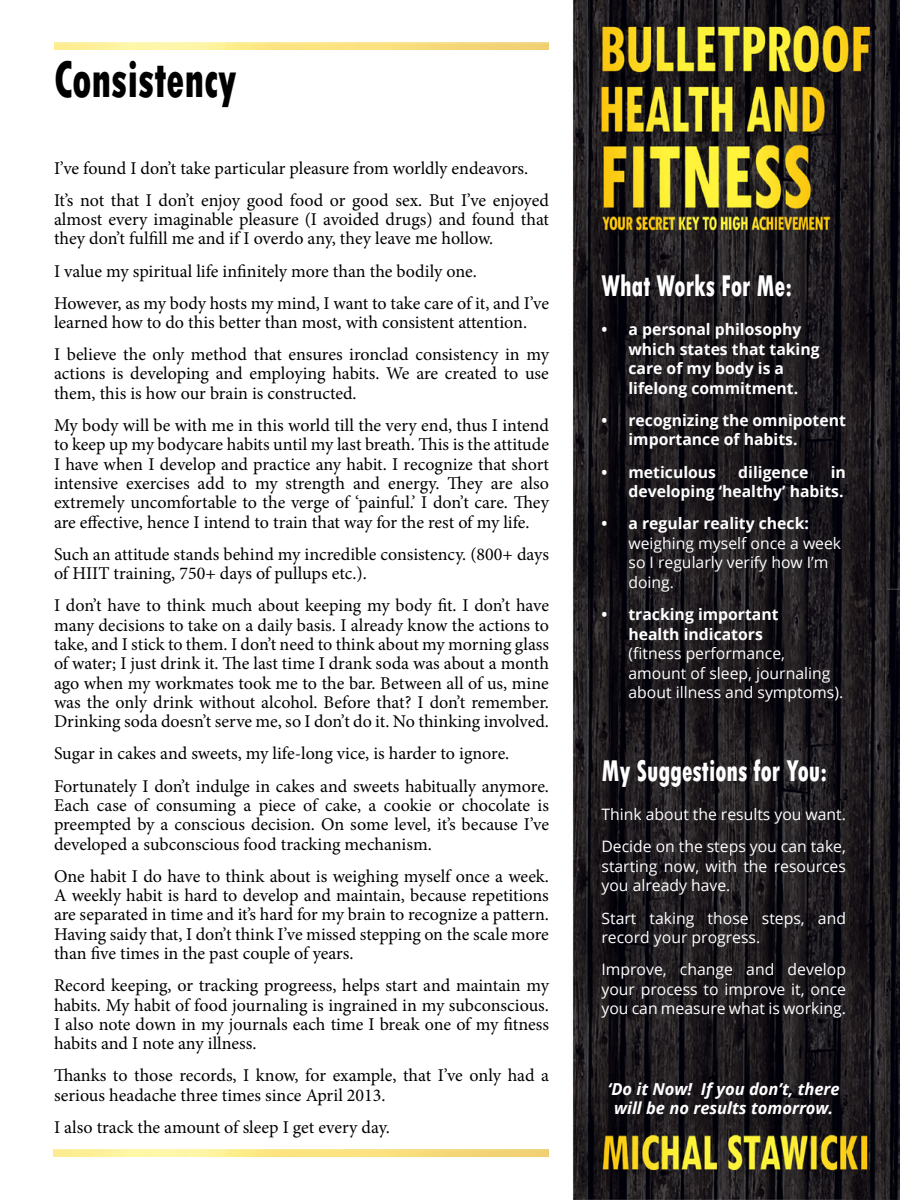
<style>
.page{position:relative;width:900px;height:1200px;background:#fff}
.page>*{position:absolute;margin:0;border:0;box-sizing:border-box;transform-origin:0 0}
.t1{font:800 condensed 54px "Tw Cen";color:#000;scale:.78 1}
.t2{font:800 condensed 31.5px "Tw Cen";color:#fff;scale:.78 1}
.t3{font:18px/19.4px "Minion Pro";letter-spacing:-.005em;color:#000}
.t4{font:italic 700 16.5px/19.5px "Open Sans";color:#fff;text-align:center}
.t5{font:15.75px/19.5px "Open Sans";color:#fff}
.t6{font:700 15.75px/19.5px "Open Sans";color:#fff}
.t7{font:15.75px "Open Sans";color:#000}
</style>
<div class="page">
<img style="left:53px;top:0;width:847px;height:1200px">
<img style="left:54px;top:1149px;width:495px;height:7px">
<img style="left:54px;top:42px;width:495px;height:8px">
<h1 class="t1" style="left:54px;top:48px;width:236px">Consistency</h1>
<p class="t3" style="left:54px;top:152px;width:497px;line-height:32.1px">I’ve found I don’t take particular pleasure from worldly endeavors.<br>It’s not that I don’t enjoy good food or good sex. But I’ve enjoyed</p>
<p class="t3" style="left:54px;top:210px;width:497px">almost every imaginable pleasure (I avoided drugs) and found that they don’t fulfill me and if I overdo any, they leave me hollow.</p>
<p class="t3" style="left:54px;top:255px;width:497px;line-height:32.1px">I value my spiritual life infinitely more than the bodily one.<br>However, as my body hosts my mind, I want to take care of it, and I’ve</p>
<p class="t3" style="left:54px;top:306px;width:497px;line-height:32.1px">learned how to do this better than most, with consistent attention.<br>I believe the only method that ensures ironclad consistency in my</p>
<p class="t3" style="left:54px;top:364px;width:496px">actions is developing and employing habits. We are created to use them, this is how our brain is constructed.</p>
<p class="t3" style="left:54px;top:416px;width:497px;text-align:justify">My body will be with me in this world till the very end, thus I intend to keep up my bodycare habits until my last breath. This is the attitude I have when I develop and practice any habit. I recognize that short intensive exercises add to my strength and energy. They are also extremely uncomfortable to the verge of ‘painful.’ I don’t care. They are effective, hence I intend to train that way for the rest of my life.</p>
<p class="t3" style="left:54px;top:544px;width:497px">Such an attitude stands behind my incredible consistency. (800+ days of HIIT training, 750+ days of pullups etc.).</p>
<p class="t3" style="left:54px;top:596px;width:497px;text-align:justify">I don’t have to think much about keeping my body fit. I don’t have many decisions to take on a daily basis. I already know the actions to take, and I stick to them. I don’t need to think about my morning glass of water; I just drink it. The last time I drank soda was about a month ago when my workmates took me to the bar. Between all of us, mine was the only drink without alcohol. Before that? I don’t remember.<br>Drinking soda doesn’t serve me, so I don’t do it. No thinking involved.</p>
<p class="t3" style="left:54px;top:738px;width:497px;line-height:32.1px">Sugar in cakes and sweets, my life-long vice, is harder to ignore.<br>Fortunately I don’t indulge in cakes and sweets habitually anymore.</p>
<p class="t3" style="left:54px;top:796px;width:497px;text-align:justify">Each case of consuming a piece of cake, a cookie or chocolate is preempted by a conscious decision. On some level, it’s because I’ve developed a subconscious food tracking mechanism.</p>
<p class="t3" style="left:54px;top:866px;width:497px;text-align:justify">One habit I do have to think about is weighing myself once a week.<br>A weekly habit is hard to develop and maintain, because repetitions are separated in time and it’s hard for my brain to recognize a pattern.<br>Having saidy that, I don’t think I’ve missed stepping on the scale more than five times in the past couple of years.</p>
<p class="t3" style="left:54px;top:976px;width:497px;text-align:justify">Record keeping, or tracking progreess, helps start and maintain my habits. My habit of food journaling is ingrained in my subconscious.<br>I also note down in my journals each time I break one of my fitness habits and I note any illness.</p>
<p class="t3" style="left:54px;top:1066px;width:497px">Thanks to those records, I know, for example, that I’ve only had a serious headache three times since April 2013.</p>
<p class="t3" style="left:54px;top:1118px;width:337px">I also track the amount of sleep I get every day.</p>
<h2 class="t2" style="left:602px;top:267px;width:246px">What Works For Me:</h2>
<p class="t6" style="left:628px;top:319px;width:193px;text-indent:-27px">• a personal philosophy which states that taking care of my body is a lifelong commitment.</p>
<p class="t6" style="left:628px;top:410px;width:219px;text-indent:-27px">• recognizing the omnipotent importance of habits.</p>
<p class="t6" style="left:602px;top:462px;width:116px">• meticulous</p>
<p class="t6" style="left:738px;top:462px;width:72px">diligence</p>
<p class="t6" style="left:628px;top:462px;width:219px;text-align:right">in<br>developing ‘healthy’ habits.</p>
<p class="t6" style="left:602px;top:514px;width:209px">• a regular reality check:</p>
<p class="t5" style="left:628px;top:533px;width:214px">weighing myself once a week so I regularly verify how I’m doing.</p>
<p class="t6" style="left:628px;top:604px;width:152px;text-indent:-27px">• tracking important health indicators</p>
<p class="t5" style="left:628px;top:643px;width:216px">(fitness performance, amount of sleep, journaling about illness and symptoms).</p>
<p class="t7" style="left:602px;top:714px;width:7px">•</p>
<h2 class="t2" style="left:602px;top:752px;width:291px">My Suggestions for You:</h2>
<p class="t5" style="left:602px;top:798px;width:246px;line-height:32.2px">Think about the results you want.<br>Decide on the steps you can take,</p>
<p class="t5" style="left:602px;top:856px;width:246px">starting now, with the resources you already have.</p>
<p class="t5" style="left:602px;top:908px;width:246px">Start taking those steps, and record your progress.</p>
<p class="t5" style="left:602px;top:959px;width:246px;text-align:justify">Improve, change and develop your process to improve it, once you can measure what is working.</p>
<p class="t4" style="left:608px;top:1078px;width:233px">‘Do it Now! If you don’t, there will be no results tomorrow.</p>
</div>
